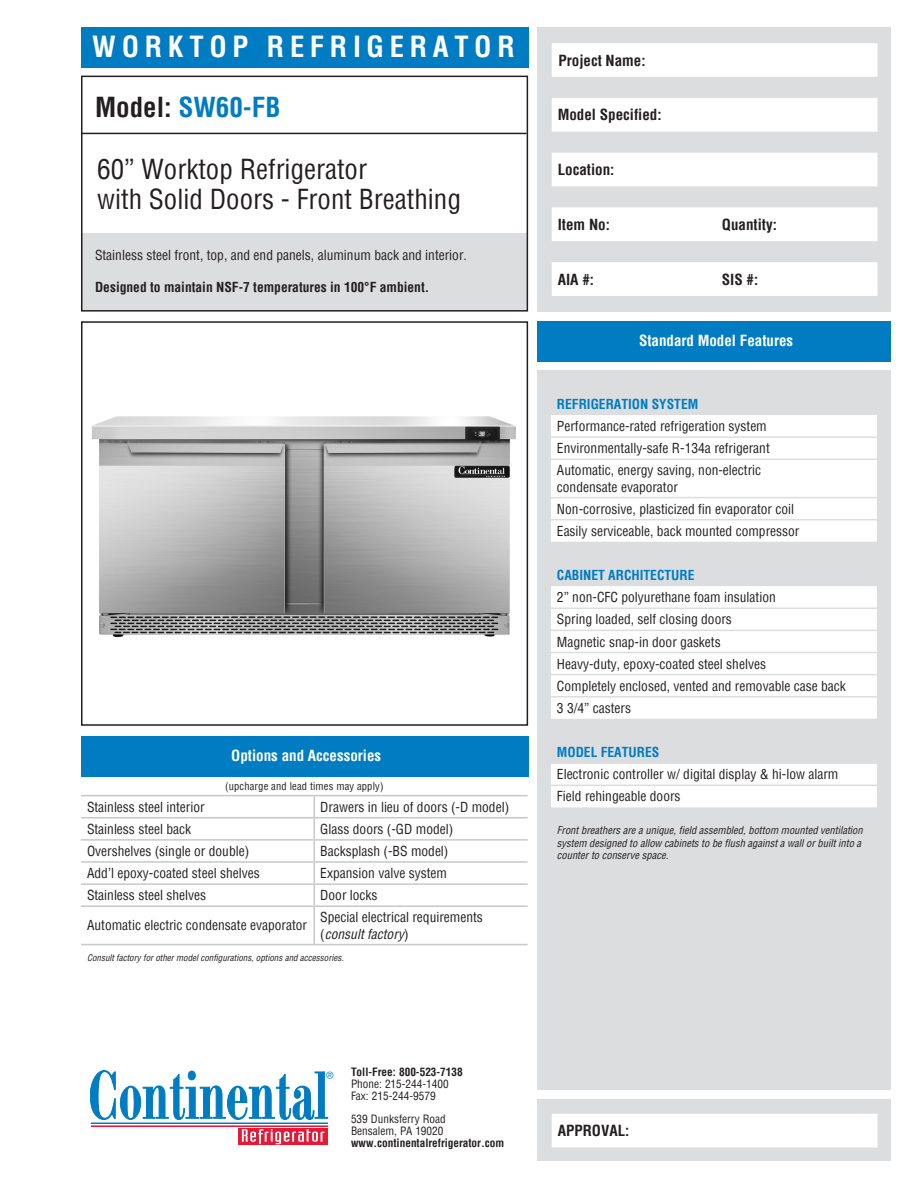
<style>
.page{position:relative;width:918px;height:1188px;background:#fff}
.page>*{position:absolute;margin:0;border:0;box-sizing:border-box;transform-origin:0 0}
.t1{font:700 condensed 28.5px "Helvetica";letter-spacing:.2em;color:#fff}
.t2{font:condensed 27px "Helvetica";color:#231f20}
.t3{font:700 condensed 27px "Helvetica";color:#007cc2}
.t4{font:700 condensed 15px "Helvetica";color:#231f20}
.t5{font:700 condensed 15px "Helvetica";color:#fff}
.t6{font:condensed 13.5px "Helvetica";color:#231f20}
.t7{font:700 condensed 13.5px "Helvetica";color:#007cc2}
.t8{font:700 condensed 13.5px "Helvetica";color:#231f20}
.t9{font:italic condensed 13.5px "Helvetica";color:#231f20}
.t10{font:condensed 11.25px/12px "Helvetica";color:#231f20}
.t11{font:700 condensed 11.25px "Helvetica";color:#231f20}
.t12{font:italic condensed 10.5px/12.6px "Helvetica";color:#231f20}
.t13{font:condensed 10.5px "Helvetica";letter-spacing:.015em;color:#231f20}
.t14{font:italic condensed 9px "Helvetica";color:#231f20}
.s1{color:#231f20}
.s2{font-style:normal}
</style>
<div class="page">
<div style="left:538px;top:1099px;width:353px;height:62px;background:#dcdddf"></div>
<div style="left:81px;top:233px;width:446px;height:77px;background:#dcdddf"></div>
<div style="left:81px;top:321px;width:447px;height:405px;border:2px solid #231f20"></div>
<div style="left:538px;top:321px;width:353px;height:40px;background:#007cc2"></div>
<div style="left:538px;top:370px;width:353px;height:720px;background:#dcdddf"></div>
<div style="left:538px;top:27px;width:353px;height:285px;background:#dcdddf"></div>
<hr style="left:91px;top:1123px;width:237px;height:1px;background:#007cc2">
<hr style="left:91px;top:1126px;width:237px;height:1px;background:#e51836">
<svg style="left:238px;top:1128px;width:90px;height:17px"></svg>
<svg style="left:242px;top:1129px;width:82px;height:15px"></svg>
<svg style="left:90px;top:1070px;width:243px;height:50px"></svg>
<svg style="left:552px;top:43px;width:326px;height:253px;fill:#fff"></svg>
<div style="left:81px;top:76px;width:447px;height:236px;border:2px solid #231f20"></div>
<div style="left:81px;top:27px;width:447px;height:40px;background:#007cc2"></div>
<div style="left:552px;top:1114px;width:326px;height:34px;background:#fff"></div>
<div style="left:81px;top:736px;width:447px;height:40px;background:#007cc2"></div>
<hr style="left:81px;top:133px;width:445px;height:1px;background:#231f20">
<hr style="left:81px;top:795px;width:233px;height:1px;background:#c7c8ca">
<hr style="left:314px;top:795px;width:214px;height:1px;background:#c7c8ca">
<hr style="left:314px;top:817px;width:214px;height:1px;background:#c7c8ca">
<hr style="left:314px;top:839px;width:214px;height:2px;background:#c7c8ca">
<hr style="left:314px;top:861px;width:214px;height:2px;background:#c7c8ca">
<hr style="left:81px;top:817px;width:233px;height:1px;background:#c7c8ca">
<hr style="left:81px;top:839px;width:233px;height:2px;background:#c7c8ca">
<hr style="left:81px;top:861px;width:233px;height:2px;background:#c7c8ca">
<hr style="left:81px;top:883px;width:233px;height:2px;background:#c7c8ca">
<hr style="left:314px;top:883px;width:214px;height:2px;background:#c7c8ca">
<svg style="left:314px;top:796px;width:1px;height:109px"></svg>
<hr style="left:81px;top:905px;width:233px;height:2px;background:#c7c8ca">
<hr style="left:314px;top:905px;width:214px;height:2px;background:#c7c8ca">
<hr style="left:314px;top:907px;width:1px;height:37px;background:#c7c8ca">
<hr style="left:81px;top:944px;width:233px;height:1px;background:#c7c8ca">
<hr style="left:314px;top:944px;width:214px;height:1px;background:#c7c8ca">
<svg style="left:551px;top:415px;width:326px;height:392px;background:#f9f9f9"></svg>
<div style="left:551px;top:498px;width:326px;height:44px;background:#fff"></div>
<svg style="left:551px;top:542px;width:326px;height:199px;fill:#fff"></svg>
<hr style="left:551px;top:459px;width:326px;height:1px;background:#dcdddf">
<hr style="left:551px;top:497px;width:326px;height:1px;background:#dcdddf">
<hr style="left:551px;top:519px;width:326px;height:1px;background:#dcdddf">
<hr style="left:551px;top:608px;width:326px;height:1px;background:#dcdddf">
<hr style="left:551px;top:630px;width:326px;height:1px;background:#dcdddf">
<hr style="left:551px;top:652px;width:326px;height:1px;background:#dcdddf">
<hr style="left:551px;top:674px;width:326px;height:1px;background:#dcdddf">
<hr style="left:551px;top:696px;width:326px;height:2px;background:#dcdddf">
<hr style="left:551px;top:762px;width:326px;height:2px;background:#dcdddf">
<hr style="left:551px;top:436px;width:326px;height:2px;background:#dcdddf">
<hr style="left:551px;top:785px;width:326px;height:1px;background:#dcdddf">
<img style="left:92px;top:416px;width:424px;height:222px">
<h1 class="t1" style="left:92px;top:28px;width:424px">WORKTOP REFRIGERATOR</h1>
<p class="t3" style="left:95px;top:89px;width:187px"><span class="s1">Model:</span> SW60-FB</p>
<p class="t2" style="left:97px;top:152px;width:271px">60” Worktop Refrigerator</p>
<p class="t2" style="left:97px;top:182px;width:365px">with Solid Doors - Front Breathing</p>
<p class="t6" style="left:95px;top:246px;width:373px">Stainless steel front, top, and end panels, aluminum back and interior.</p>
<p class="t8" style="left:95px;top:278px;width:336px">Designed to maintain NSF-7 temperatures in 100°F ambient.</p>
<p class="t5" style="left:231px;top:746px;width:151px">Options and Accessories</p>
<p class="t13" style="left:225px;top:779px;width:160px">(upcharge and lead times may apply)</p>
<p class="t6" style="left:87px;top:798px;width:119px">Stainless steel interior</p>
<p class="t6" style="left:320px;top:798px;width:190px">Drawers in lieu of doors (-D model)</p>
<p class="t6" style="left:87px;top:820px;width:106px">Stainless steel back</p>
<p class="t6" style="left:320px;top:820px;width:135px">Glass doors (-GD model)</p>
<p class="t6" style="left:87px;top:842px;width:164px">Overshelves (single or double)</p>
<p class="t6" style="left:320px;top:842px;width:130px">Backsplash (-BS model)</p>
<p class="t6" style="left:87px;top:864px;width:174px">Add’l epoxy-coated steel shelves</p>
<p class="t6" style="left:320px;top:864px;width:128px">Expansion valve system</p>
<p class="t6" style="left:87px;top:887px;width:121px">Stainless steel shelves</p>
<p class="t6" style="left:320px;top:887px;width:59px">Door locks</p>
<p class="t6" style="left:87px;top:917px;width:222px">Automatic electric condensate evaporator</p>
<p class="t6" style="left:320px;top:909px;width:164px">Special electrical requirements</p>
<p class="t9" style="left:320px;top:925px;width:90px"><span class="s2">(</span>consult factory<span class="s2">)</span></p>
<p class="t14" style="left:87px;top:952px;width:258px">Consult factory for other model configurations, options and accessories.</p>
<p class="t11" style="left:351px;top:1065px;width:113px">Toll-Free: 800-523-7138</p>
<p class="t10" style="left:351px;top:1078px;width:99px">Phone: 215-244-1400<br>Fax: 215-244-9579</p>
<p class="t10" style="left:351px;top:1113px;width:96px">539 Dunksferry Road<br>Bensalem, PA 19020</p>
<p class="t11" style="left:351px;top:1135px;width:155px">www.continentalrefrigerator.com</p>
<p class="t4" style="left:559px;top:50px;width:89px">Project Name:</p>
<p class="t4" style="left:558px;top:105px;width:105px">Model Specified:</p>
<p class="t4" style="left:558px;top:160px;width:58px">Location:</p>
<p class="t4" style="left:558px;top:215px;width:54px">Item No:</p>
<p class="t4" style="left:722px;top:215px;width:57px">Quantity:</p>
<p class="t4" style="left:558px;top:269px;width:38px">AIA #:</p>
<p class="t4" style="left:722px;top:269px;width:38px">SIS #:</p>
<p class="t5" style="left:639px;top:331px;width:156px">Standard Model Features</p>
<p class="t7" style="left:557px;top:395px;width:143px">REFRIGERATION SYSTEM</p>
<p class="t6" style="left:557px;top:417px;width:211px">Performance-rated refrigeration system</p>
<p class="t6" style="left:557px;top:440px;width:214px">Environmentally-safe R-134a refrigerant</p>
<p class="t6" style="left:557px;top:462px;width:206px">Automatic, energy saving, non-electric</p>
<p class="t6" style="left:557px;top:478px;width:123px">condensate evaporator</p>
<p class="t6" style="left:557px;top:500px;width:239px">Non-corrosive, plasticized fin evaporator coil</p>
<p class="t6" style="left:557px;top:522px;width:244px">Easily serviceable, back mounted compressor</p>
<p class="t7" style="left:557px;top:566px;width:139px">CABINET ARCHITECTURE</p>
<p class="t6" style="left:557px;top:589px;width:220px">2” non-CFC polyurethane foam insulation</p>
<p class="t6" style="left:557px;top:611px;width:177px">Spring loaded, self closing doors</p>
<p class="t6" style="left:557px;top:633px;width:165px">Magnetic snap-in door gaskets</p>
<p class="t6" style="left:557px;top:655px;width:211px">Heavy-duty, epoxy-coated steel shelves</p>
<p class="t6" style="left:557px;top:677px;width:290px">Completely enclosed, vented and removable case back</p>
<p class="t6" style="left:557px;top:699px;width:76px">3 3/4” casters</p>
<p class="t7" style="left:557px;top:743px;width:104px">MODEL FEATURES</p>
<p class="t6" style="left:557px;top:766px;width:283px">Electronic controller w/ digital display &amp; hi-low alarm</p>
<p class="t6" style="left:557px;top:788px;width:125px">Field rehingeable doors</p>
<p class="t12" style="left:557px;top:824px;width:307px">Front breathers are a unique, field assembled, bottom mounted ventilation system designed to allow cabinets to be flush against a wall or built into a counter to conserve space.</p>
<p class="t4" style="left:558px;top:1121px;width:73px">APPROVAL:</p>
</div>
